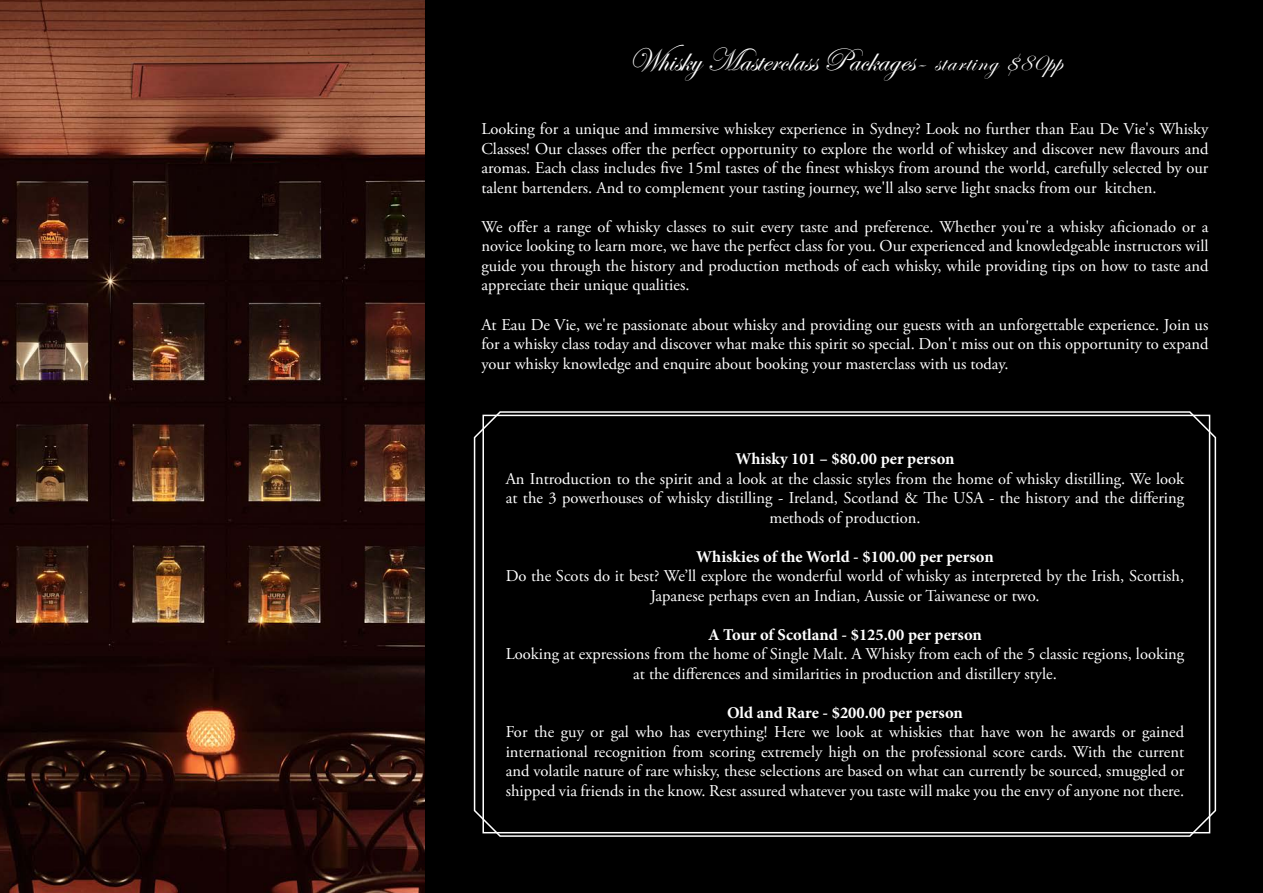
<style>
.page{position:relative;width:1263px;height:893px;background:#000}
.page>*{position:absolute;margin:0;border:0;box-sizing:border-box;transform-origin:0 0}
.t1{font:33px "Edwardian Script ITC";color:#fff}
.t2{font:16.5px/19.5px "Adobe Garamond Pro";color:#fff;text-align:justify}
.t3{font:700 16.5px "Minion Pro";color:#fff}
.s1{font-size:27px}
</style>
<div class="page">
<img style="left:0;top:0;width:424px;height:893px">
<svg style="left:473px;top:411px;width:744px;height:426px"></svg>
<div style="left:482px;top:415px;width:728px;height:418px;border:2px solid #fff"></div>
<h1 class="t1" style="left:628px;top:42px;width:435px">Whisky Masterclass Packages- <span class="s1">starting $80pp</span></h1>
<p class="t2" style="left:481px;top:120px;width:728px">Looking for a unique and immersive whiskey experience in Sydney? Look no further than Eau De Vie's Whisky Classes! Our classes offer the perfect opportunity to explore the world of whiskey and discover new flavours and aromas. Each class includes five 15ml tastes of the finest whiskys from around the world, carefully selected by our talent bartenders. And to complement your tasting journey, we'll also serve light snacks from our kitchen.</p>
<p class="t2" style="left:481px;top:218px;width:728px">We offer a range of whisky classes to suit every taste and preference. Whether you're a whisky aficionado or a novice looking to learn more, we have the perfect class for you. Our experienced and knowledgeable instructors will guide you through the history and production methods of each whisky, while providing tips on how to taste and appreciate their unique qualities.</p>
<p class="t2" style="left:481px;top:315px;width:728px">At Eau De Vie, we're passionate about whisky and providing our guests with an unforgettable experience. Join us for a whisky class today and discover what make this spirit so special. Don't miss out on this opportunity to expand your whisky knowledge and enquire about booking your masterclass with us today.</p>
<p class="t3" style="left:735px;top:447px;width:221px">Whisky 101 – $80.00 per person</p>
<p class="t2" style="left:506px;top:469px;width:680px;text-align:center">An Introduction to the spirit and a look at the classic styles from the home of whisky distilling. We look at the 3 powerhouses of whisky distilling - Ireland, Scotland &amp; The USA - the history and the differing methods of production.</p>
<p class="t3" style="left:696px;top:545px;width:299px">Whiskies of the World - $100.00 per person</p>
<p class="t2" style="left:506px;top:567px;width:680px;text-align:center">Do the Scots do it best? We’ll explore the wonderful world of whisky as interpreted by the Irish, Scottish,<br>Japanese perhaps even an Indian, Aussie or Taiwanese or two.</p>
<p class="t3" style="left:708px;top:623px;width:275px">A Tour of Scotland - $125.00 per person</p>
<p class="t2" style="left:506px;top:645px;width:680px;text-align:center">Looking at expressions from the home of Single Malt. A Whisky from each of the 5 classic regions, looking at the differences and similarities in production and distillery style.</p>
<p class="t3" style="left:727px;top:701px;width:237px">Old and Rare - $200.00 per person</p>
<p class="t2" style="left:506px;top:723px;width:680px">For the guy or gal who has everything! Here we look at whiskies that have won he awards or gained international recognition from scoring extremely high on the professional score cards. With the current and volatile nature of rare whisky, these selections are based on what can currently be sourced, smuggled or shipped via friends in the know. Rest assured whatever you taste will make you the envy of anyone not there.</p>
</div>
